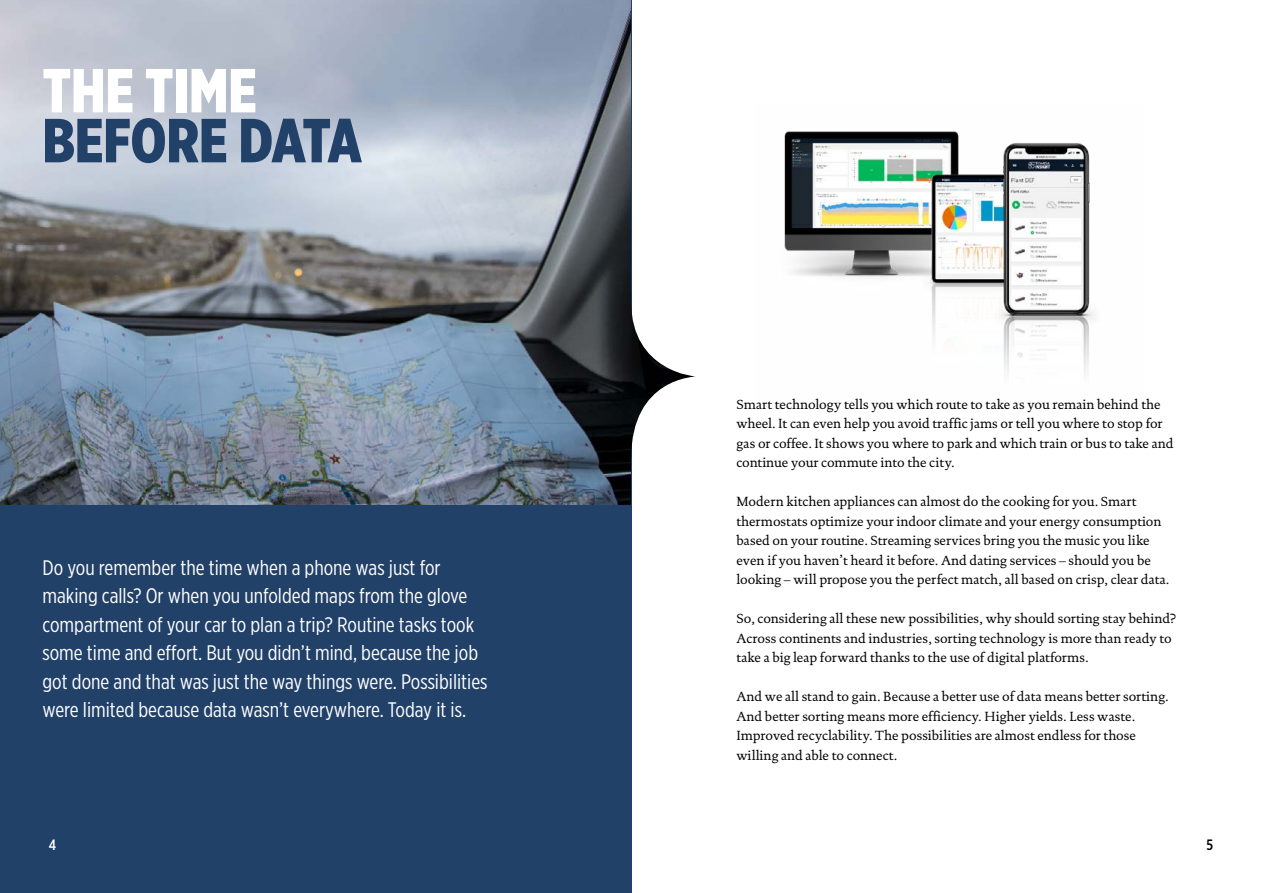
<style>
.page{position:relative;width:1263px;height:893px;background:#fff}
.page>*{position:absolute;margin:0;border:0;box-sizing:border-box;transform-origin:0 0}
.t1{font:900 62.1px "Gotham X Narrow";letter-spacing:-.005em;color:#224169}
.t2{font:900 62.1px "Gotham X Narrow";color:#fff}
.t3{font:21px/28.5px "Gotham X Narrow";color:#fff}
.t4{font:500 15px "Gotham X Narrow";color:#000}
.t5{font:500 15px "Gotham X Narrow";color:#fff}
.t6{font:13.5px/19.5px "DTL Documenta ST";color:#000}
</style>
<div class="page">
<div style="left:0;top:0;width:631px;height:893px;background:#224169"></div>
<img style="left:0;top:0;width:630px;height:505px">
<img style="left:622px;top:271px;width:74px;height:187px">
<img style="left:784px;top:131px;width:311px;height:242px">
<h1 class="t2" style="left:43px;top:52px;width:216px">THE TIME</h1>
<h1 class="t1" style="left:43px;top:102px;width:321px">BEFORE DATA</h1>
<p class="t3" style="left:43px;top:553px;width:447px">Do you remember the time when a phone was just for making calls? Or when you unfolded maps from the glove compartment of your car to plan a trip? Routine tasks took some time and effort. But you didn’t mind, because the job got done and that was just the way things were. Possibilities were limited because data wasn’t everywhere. Today it is.</p>
<p class="t5" style="left:49px;top:835px;width:9px">4</p>
<p class="t6" style="left:736px;top:395px;width:438px">Smart technology tells you which route to take as you remain behind the wheel. It can even help you avoid traffic jams or tell you where to stop for gas or coffee. It shows you where to park and which train or bus to take and continue your commute into the city.</p>
<p class="t6" style="left:736px;top:492px;width:434px">Modern kitchen appliances can almost do the cooking for you. Smart thermostats optimize your indoor climate and your energy consumption based on your routine. Streaming services bring you the music you like even if you haven’t heard it before. And dating services – should you be looking – will propose you the perfect match, all based on crisp, clear data.</p>
<p class="t6" style="left:736px;top:609px;width:441px">So, considering all these new possibilities, why should sorting stay behind?<br>Across continents and industries, sorting technology is more than ready to take a big leap forward thanks to the use of digital platforms.</p>
<p class="t6" style="left:736px;top:687px;width:433px">And we all stand to gain. Because a better use of data means better sorting.<br>And better sorting means more efficiency. Higher yields. Less waste.<br>Improved recyclability. The possibilities are almost endless for those willing and able to connect.</p>
<p class="t4" style="left:1206px;top:835px;width:8px">5</p>
</div>
